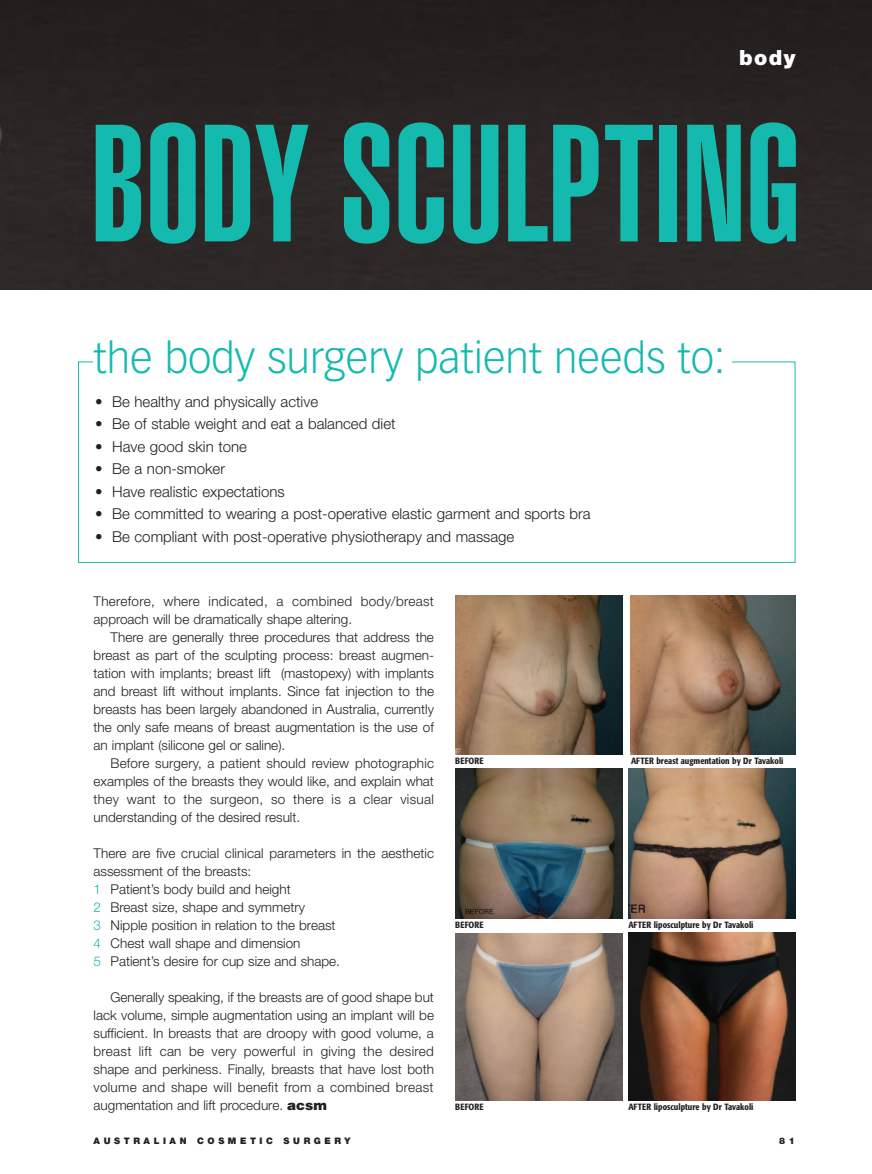
<style>
.page{position:relative;width:872px;height:1174px;background:#fff}
.page>*{position:absolute;margin:0;border:0;box-sizing:border-box;transform-origin:0 0}
.t1{font:900 extra-condensed 163.8px "Helvetica";color:#15baaf}
.t2{font:300 42px "Vectora LH";color:#15baaf}
.t3{font:900 21px "Helvetica Neue";color:#fff}
.t4{font:300 15px "Helvetica Neue";color:#231f20}
.t5{font:300 13.5px/18px "Helvetica Neue";color:#231f20;text-align:justify}
.t6{font:500 condensed 9px "Formata";color:#231f20}
.t7{font:900 9px "Helvetica Neue";letter-spacing:.4em;color:#231f20}
.s1{color:#15baaf}
.s2{font-family:"Helvetica";font-weight:900}
</style>
<div class="page">
<img style="left:455px;top:933px;width:168px;height:167px">
<img style="left:628px;top:932px;width:167px;height:168px">
<img style="left:455px;top:595px;width:168px;height:159px">
<img style="left:630px;top:595px;width:165px;height:159px">
<img style="left:455px;top:768px;width:168px;height:150px">
<img style="left:628px;top:768px;width:167px;height:150px">
<div style="left:0;top:0;width:872px;height:289px;background:#2b2625"></div>
<h3 class="t3" style="left:739px;top:50px;width:58px">body</h3>
<h1 class="t1" style="left:91px;top:125px;width:711px">BODY SCULPTING</h1>
<h2 class="t2" style="left:94px;top:340px;width:633px">the body surgery patient needs to:</h2>
<p class="t4" style="left:95px;top:396px;width:225px">• Be healthy and physically active</p>
<p class="t4" style="left:95px;top:418px;width:302px">• Be of stable weight and eat a balanced diet</p>
<p class="t4" style="left:95px;top:441px;width:153px">• Have good skin tone</p>
<p class="t4" style="left:95px;top:463px;width:132px">• Be a non-smoker</p>
<p class="t4" style="left:95px;top:486px;width:191px">• Have realistic expectations</p>
<p class="t4" style="left:95px;top:508px;width:497px">• Be committed to wearing a post-operative elastic garment and sports bra</p>
<p class="t4" style="left:95px;top:531px;width:421px">• Be compliant with post-operative physiotherapy and massage</p>
<p class="t5" style="left:94px;top:593px;width:342px">Therefore, where indicated, a combined body/breast approach will be dramatically shape altering.</p>
<p class="t5" style="left:94px;top:629px;width:342px;text-indent:17px">There are generally three procedures that address the breast as part of the sculpting process: breast augmen&shy;tation with implants; breast lift (mastopexy) with implants and breast lift without implants. Since fat injection to the breasts has been largely abandoned in Australia, currently the only safe means of breast augmentation is the use of an implant (silicone gel or saline).</p>
<p class="t5" style="left:94px;top:755px;width:342px;text-indent:17px">Before surgery, a patient should review photographic examples of the breasts they would like, and explain what they want to the surgeon, so there is a clear visual understanding of the desired result.</p>
<p class="t5" style="left:94px;top:845px;width:342px;text-align:left">There are five crucial clinical parameters in the aesthetic assessment of the breasts:<br><span class="s1">1</span> Patient’s body build and height<br><span class="s1">2</span> Breast size, shape and symmetry<br><span class="s1">3</span> Nipple position in relation to the breast<br><span class="s1">4</span> Chest wall shape and dimension<br><span class="s1">5</span> Patient’s desire for cup size and shape.</p>
<p class="t5" style="left:94px;top:989px;width:342px;text-indent:17px">Generally speaking, if the breasts are of good shape but lack volume, simple augmentation using an implant will be sufficient. In breasts that are droopy with good volume, a breast lift can be very powerful in giving the desired shape and perkiness. Finally, breasts that have lost both volume and shape will benefit from a combined breast augmentation and lift procedure. <span class="s2">acsm</span></p>
<p class="t6" style="left:455px;top:757px;width:30px">BEFORE</p>
<p class="t6" style="left:631px;top:757px;width:154px">AFTER breast augmentation by Dr Tavakoli</p>
<p class="t6" style="left:455px;top:921px;width:30px">BEFORE</p>
<p class="t6" style="left:628px;top:921px;width:127px">AFTER liposculpture by Dr Tavakoli</p>
<p class="t6" style="left:455px;top:1103px;width:30px">BEFORE</p>
<p class="t6" style="left:628px;top:1103px;width:127px">AFTER liposculpture by Dr Tavakoli</p>
<p class="t7" style="left:94px;top:1137px;width:258px">AUSTRALIAN COSMETIC SURGERY</p>
<p class="t7" style="left:779px;top:1137px;width:17px">8 1</p>
</div>
